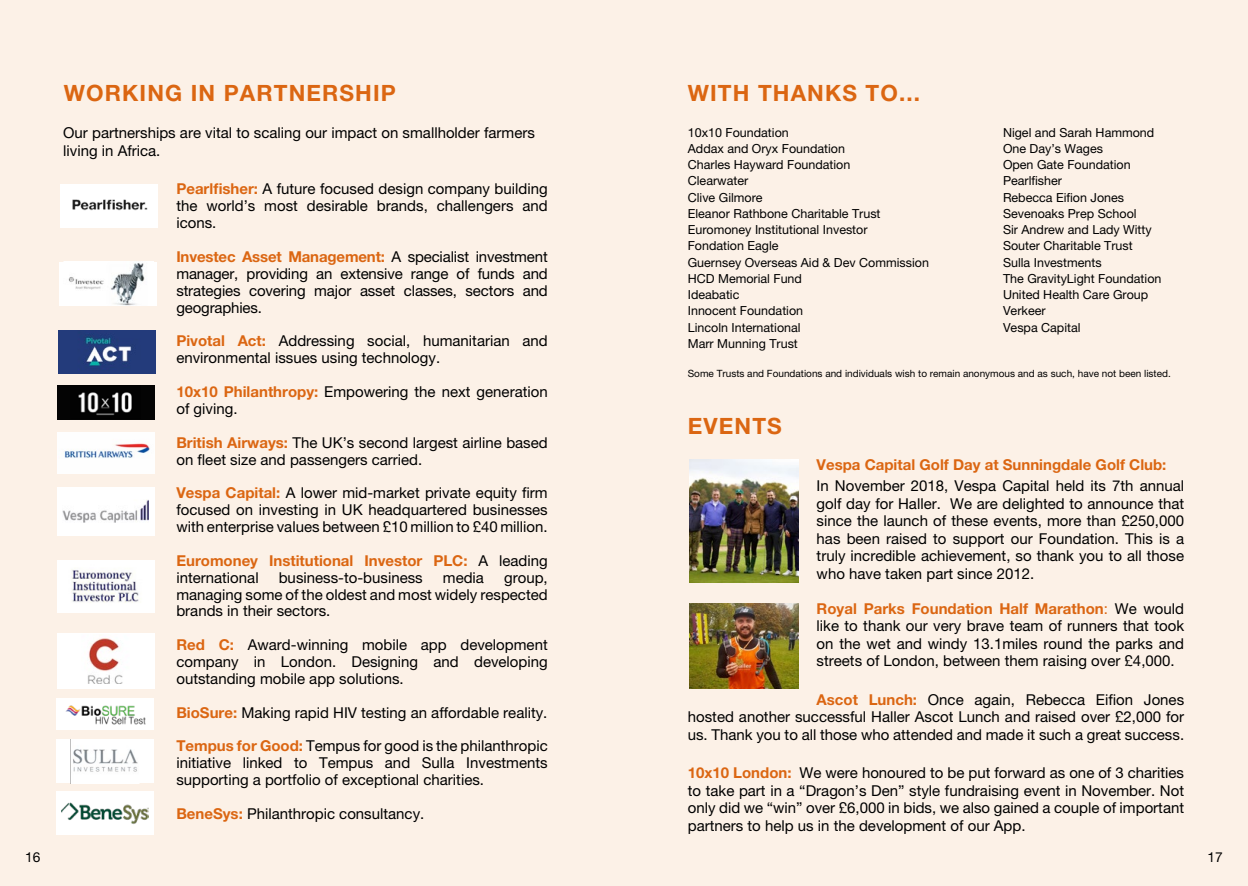
<style>
.page{position:relative;width:1248px;height:886px;background:#fff}
.page>*{position:absolute;margin:0;border:0;box-sizing:border-box;transform-origin:0 0}
.t1{font:700 22.5px "Helvetica Neue LT Pro";letter-spacing:.05em;color:#db6612}
.t2{font:15px/16.9px "Helvetica Neue LT Pro";color:#000;text-align:justify}
.t3{font:700 15px/16.9px "Helvetica Neue LT Pro";color:#db6612}
.t4{font:13.75px "Helvetica Neue LT Pro";color:#000}
.t5{font:12.5px "Helvetica Neue LT Pro";color:#000}
.t6{font:10px "Helvetica Neue LT Pro";color:#000}
.s1{font-weight:700;color:#db6612}
.s2{font-weight:400;color:#000}
.s3{color:#db6612}
</style>
<div class="page">
<div style="left:0;top:0;width:1247px;height:886px;background:#fcf1e7"></div>
<div style="left:60px;top:184px;width:97px;height:43px;background:#fff"></div>
<img style="left:72px;top:199px;width:76px;height:12px">
<div style="left:60px;top:262px;width:97px;height:43px;background:#fff"></div>
<img style="left:68px;top:263px;width:77px;height:42px">
<img style="left:59px;top:330px;width:97px;height:44px">
<div style="left:57px;top:385px;width:97px;height:35px;background:#040404"></div>
<img style="left:78px;top:392px;width:54px;height:23px">
<img style="left:57px;top:432px;width:97px;height:42px">
<div style="left:57px;top:487px;width:97px;height:49px;background:#fff"></div>
<img style="left:62px;top:499px;width:87px;height:23px">
<div style="left:57px;top:560px;width:97px;height:52px;background:#fff"></div>
<img style="left:71px;top:570px;width:68px;height:33px">
<div style="left:57px;top:633px;width:97px;height:55px;background:#fff"></div>
<img style="left:88px;top:638px;width:35px;height:45px">
<div style="left:57px;top:699px;width:97px;height:31px;background:#fff"></div>
<img style="left:65px;top:705px;width:80px;height:20px">
<div style="left:57px;top:739px;width:97px;height:44px;background:#fff"></div>
<img style="left:73px;top:749px;width:65px;height:23px">
<div style="left:57px;top:791px;width:97px;height:44px;background:#fff"></div>
<img style="left:62px;top:802px;width:87px;height:22px">
<img style="left:689px;top:459px;width:109px;height:124px">
<img style="left:689px;top:604px;width:109px;height:84px">
<h1 class="t1" style="left:64px;top:79px;width:333px">WORKING IN PARTNERSHIP</h1>
<p class="t2" style="left:63px;top:124px;width:473px;line-height:17.5px">Our partnerships are vital to scaling our impact on smallholder farmers living in Africa.</p>
<p class="t2" style="left:176px;top:180px;width:373px"><span class="s1">Pearlfisher:</span> A future focused design company building the world’s most desirable brands, challengers and icons.</p>
<p class="t2" style="left:176px;top:248px;width:373px"><span class="s1">Investec Asset Management:</span> A specialist investment manager, providing an extensive range of funds and strategies covering major asset classes, sectors and geographies.</p>
<p class="t2" style="left:176px;top:332px;width:373px"><span class="s1">Pivotal Act:</span> Addressing social, humanitarian and environmental issues using technology.</p>
<p class="t2" style="left:176px;top:383px;width:373px"><span class="s1">10x10 Philanthropy:</span> Empowering the next generation of giving.</p>
<p class="t2" style="left:176px;top:434px;width:373px"><span class="s1">British Airways:</span> The UK’s second largest airline based on fleet size and passengers carried.</p>
<p class="t2" style="left:176px;top:484px;width:373px"><span class="s1">Vespa Capital:</span> A lower mid-market private equity firm focused on investing in UK headquartered businesses with enterprise values between £10 million to £40 million.</p>
<p class="t3" style="left:176px;top:552px;width:373px">Euromoney Institutional Investor PLC: <span class="s2">A leading international</span></p>
<p class="t2" style="left:279px;top:569px;width:145px">business-to-business</p>
<p class="t2" style="left:443px;top:569px;width:43px">media</p>
<p class="t2" style="left:176px;top:569px;width:373px;text-indent:328px">group, managing some of the oldest and most widely respected brands in their sectors.</p>
<p class="t2" style="left:176px;top:636px;width:373px"><span class="s1">Red C:</span> Award-winning mobile app development company in London. Designing and developing outstanding mobile app solutions.</p>
<p class="t2" style="left:176px;top:704px;width:372px"><span class="s1">BioSure:</span> Making rapid HIV testing an affordable reality.</p>
<p class="t2" style="left:176px;top:737px;width:373px"><span class="s1">Tempus for Good:</span> Tempus for good is the philanthropic initiative linked to Tempus and Sulla Investments supporting a portfolio of exceptional charities.</p>
<p class="t2" style="left:176px;top:805px;width:249px"><span class="s1">BeneSys:</span> Philanthropic consultancy.</p>
<h1 class="t1" style="left:687px;top:79px;width:234px">WITH THANKS TO...</h1>
<p class="t5" style="left:687px;top:125px;width:102px">10x10 Foundation</p>
<p class="t5" style="left:1002px;top:125px;width:153px">Nigel and Sarah Hammond</p>
<p class="t5" style="left:687px;top:141px;width:159px">Addax and Oryx Foundation</p>
<p class="t5" style="left:1002px;top:141px;width:102px">One Day’s Wages</p>
<p class="t5" style="left:687px;top:157px;width:164px">Charles Hayward Foundation</p>
<p class="t5" style="left:1002px;top:157px;width:129px">Open Gate Foundation</p>
<p class="t5" style="left:687px;top:173px;width:62px">Clearwater</p>
<p class="t5" style="left:1002px;top:173px;width:61px">Pearlfisher</p>
<p class="t5" style="left:687px;top:190px;width:76px">Clive Gilmore</p>
<p class="t5" style="left:1002px;top:190px;width:123px">Rebecca Eifion Jones</p>
<p class="t5" style="left:687px;top:206px;width:194px">Eleanor Rathbone Charitable Trust</p>
<p class="t5" style="left:1002px;top:206px;width:135px">Sevenoaks Prep School</p>
<p class="t5" style="left:687px;top:222px;width:181px">Euromoney Institutional Investor</p>
<p class="t5" style="left:1002px;top:222px;width:150px">Sir Andrew and Lady Witty</p>
<p class="t5" style="left:687px;top:238px;width:92px">Fondation Eagle</p>
<p class="t5" style="left:1002px;top:238px;width:131px">Souter Charitable Trust</p>
<p class="t5" style="left:687px;top:255px;width:243px">Guernsey Overseas Aid &amp; Dev Commission</p>
<p class="t5" style="left:1002px;top:255px;width:100px">Sulla Investments</p>
<p class="t5" style="left:687px;top:271px;width:116px">HCD Memorial Fund</p>
<p class="t5" style="left:1002px;top:271px;width:160px">The GravityLight Foundation</p>
<p class="t5" style="left:687px;top:287px;width:53px">Ideabatic</p>
<p class="t5" style="left:1002px;top:287px;width:147px">United Health Care Group</p>
<p class="t5" style="left:687px;top:303px;width:117px">Innocent Foundation</p>
<p class="t5" style="left:1002px;top:303px;width:44px">Verkeer</p>
<p class="t5" style="left:687px;top:320px;width:114px">Lincoln International</p>
<p class="t5" style="left:1002px;top:320px;width:79px">Vespa Capital</p>
<p class="t5" style="left:687px;top:336px;width:111px">Marr Munning Trust</p>
<p class="t6" style="left:687px;top:367px;width:484px">Some Trusts and Foundations and individuals wish to remain anonymous and as such, have not been listed.</p>
<h1 class="t1" style="left:687px;top:412px;width:95px">EVENTS</h1>
<p class="t3" style="left:816px;top:456px;width:351px">Vespa Capital Golf Day at Sunningdale Golf Club:</p>
<p class="t2" style="left:816px;top:477px;width:369px;line-height:17.5px">In November 2018, Vespa Capital held its 7th annual golf day for Haller. We are delighted to announce that since the launch of these events, more than £250,000 has been raised to support our Foundation. This is a truly incredible achievement, so thank you to all those who have taken part since 2012.</p>
<p class="t2" style="left:816px;top:599px;width:369px;line-height:17.5px"><span class="s1">Royal Parks Foundation Half Marathon</span><span class="s3">:</span> We would like to thank our very brave team of runners that took on the wet and windy 13.1miles round the parks and streets of London, between them raising over £4,000.</p>
<p class="t2" style="left:687px;top:690px;width:498px;line-height:17.5px;text-indent:129px"><span class="s1">Ascot Lunch:</span> Once again, Rebecca Eifion Jones hosted another successful Haller Ascot Lunch and raised over £2,000 for us. Thank you to all those who attended and made it such a great success.</p>
<p class="t2" style="left:687px;top:764px;width:498px;line-height:17.5px"><span class="s1">10x10 London:</span> We were honoured to be put forward as one of 3 charities to take part in a “Dragon’s Den” style fundraising event in November. Not only did we “win” over £6,000 in bids, we also gained a couple of important partners to help us in the development of our App.</p>
<p class="t4" style="left:25px;top:848px;width:17px">16</p>
<p class="t4" style="left:1207px;top:848px;width:17px">17</p>
</div>
